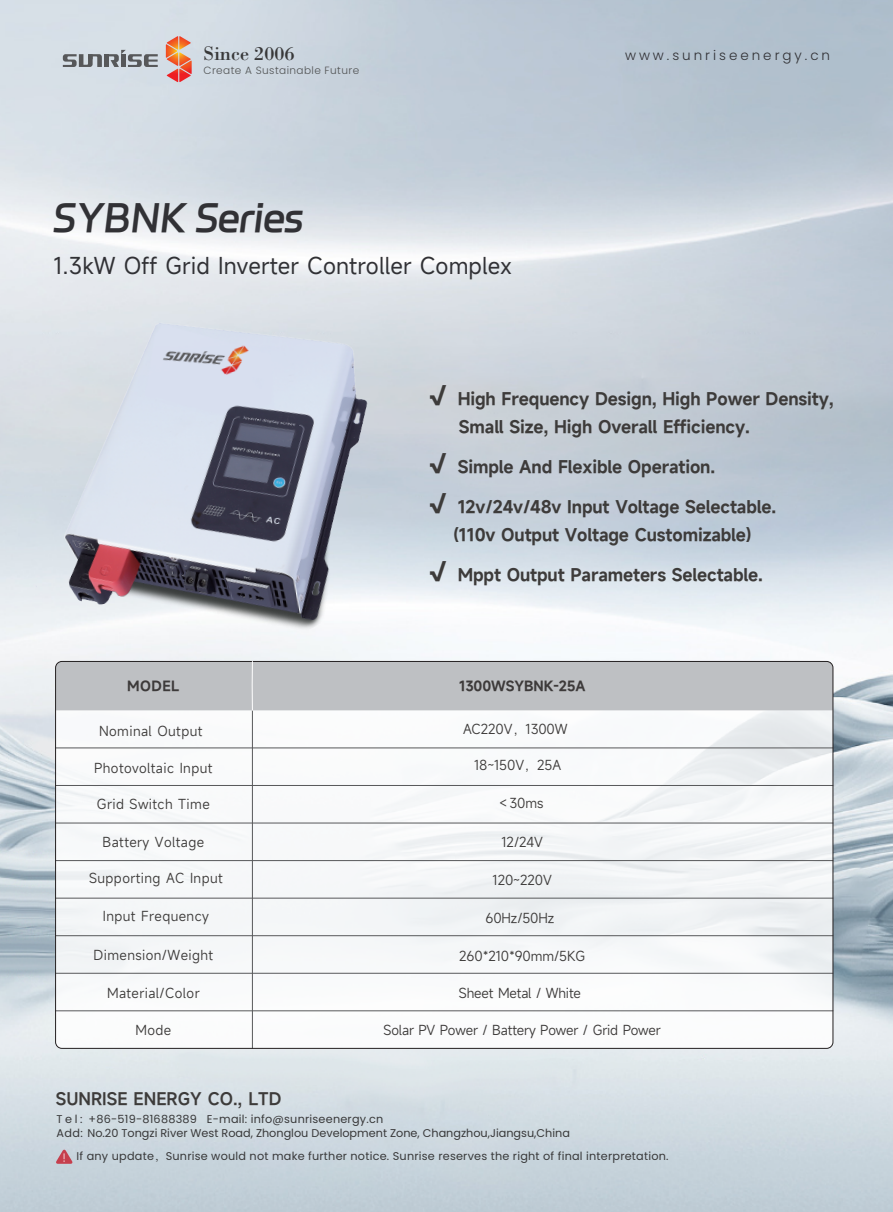
<style>
.page{position:relative;width:893px;height:1212px;background:#fff}
.page>*{position:absolute;margin:0;border:0;box-sizing:border-box;transform-origin:0 0}
.t1{font:39px "Ding Talk Jin Bu Ti";letter-spacing:-.015em;color:#313135}
.t2{font:22.5px "Mi Sans";letter-spacing:.005em;color:#313135}
.t3{font:20.25px "Bodoni Std";color:#383839}
.t4{font:600 16.5px/28.8px "Mi Sans";letter-spacing:-.01em;color:#3d3b3a}
.t5{font:600 16.5px "Mi Sans";color:#3d3b3a}
.t6{font:300 13.5px "Poppins";letter-spacing:.22em;color:#313135}
.t7{font:13.35px "Mi Sans";letter-spacing:.03em;color:#3d3b3a}
.t8{font:13.35px "Mi Sans";letter-spacing:-.01em;color:#3d3b3a}
.t9{font:600 13.35px "Mi Sans";letter-spacing:-.01em;color:#3d3a3a}
.t10{font:11.25px/13.5px "Poppins";color:#383839}
.t11{font:11.25px "Poppins";letter-spacing:.02em;color:#383839}
.t12{font:300 10.5px "Poppins";letter-spacing:.04em;color:#515354}
.s1{font-size:25.65px}
.s2{font-family:"Adobe Song Std";font-weight:300}
</style>
<div class="page">
<img style="left:0;top:0;width:893px;height:1212px">
<svg style="left:56px;top:661px;width:777px;height:387px"></svg>
<hr style="left:56px;top:785px;width:777px;height:1px;background:#57585a">
<hr style="left:56px;top:748px;width:777px;height:1px;background:#57585a">
<hr style="left:56px;top:823px;width:777px;height:1px;background:#57585a">
<hr style="left:56px;top:860px;width:777px;height:1px;background:#57585a">
<hr style="left:56px;top:898px;width:777px;height:1px;background:#57585a">
<hr style="left:56px;top:935px;width:777px;height:1px;background:#57585a">
<hr style="left:56px;top:973px;width:777px;height:1px;background:#57585a">
<hr style="left:56px;top:1010px;width:777px;height:1px;background:#57585a">
<hr style="left:252px;top:710px;width:1px;height:338px;background:#57585a">
<div style="left:56px;top:661px;width:777px;height:50px;background:#bec0c3"></div>
<img style="left:0;top:266px;width:461px;height:420px">
<svg style="left:56px;top:1149px;width:17px;height:15px"></svg>
<div style="left:104px;top:54px;width:5px;height:13px;background:#57585a"></div>
<svg style="left:63px;top:54px;width:39px;height:13px"></svg>
<svg style="left:108px;top:50px;width:50px;height:17px"></svg>
<svg style="left:166px;top:36px;width:26px;height:46px"></svg>
<p class="t3" style="left:203px;top:41px;width:93px">Since 2006</p>
<p class="t12" style="left:204px;top:64px;width:157px">Create A Sustainable Future</p>
<h1 class="t1" style="left:53px;top:188px;width:252px">SYBNK Series</h1>
<h2 class="t2" style="left:53px;top:250px;width:460px">1.3kW Off Grid Inverter Controller Complex</h2>
<p class="t6" style="left:625px;top:48px;width:207px">www.sunriseenergy.cn</p>
<p class="t4" style="left:459px;top:384px;width:376px;text-indent:-29px"><span class="s1">√</span> High Frequency Design, High Power Density,<br>Small Size, High Overall Efficiency.</p>
<p class="t4" style="left:430px;top:452px;width:287px"><span class="s1">√</span> Simple And Flexible Operation.</p>
<p class="t4" style="left:430px;top:492px;width:348px;text-align:center"><span class="s1">√</span> 12v/24v/48v Input Voltage Selectable. (110v Output Voltage Customizable)</p>
<p class="t4" style="left:430px;top:560px;width:334px"><span class="s1">√</span> Mppt Output Parameters Selectable.</p>
<p class="t9" style="left:127px;top:677px;width:54px">MODEL</p>
<p class="t9" style="left:459px;top:677px;width:128px">1300WSYBNK-25A</p>
<p class="t7" style="left:99px;top:721px;width:105px">Nominal Output</p>
<p class="t8" style="left:463px;top:720px;width:106px">AC220V，1300W</p>
<p class="t7" style="left:94px;top:759px;width:120px">Photovoltaic Input</p>
<p class="t7" style="left:97px;top:795px;width:114px">Grid Switch Time</p>
<p class="t7" style="left:103px;top:833px;width:103px">Battery Voltage</p>
<p class="t8" style="left:474px;top:756px;width:88px">18~150V，25A</p>
<p class="t7" style="left:496px;top:794px;width:48px">＜30ms</p>
<p class="t7" style="left:502px;top:832px;width:43px">12/24V</p>
<p class="t7" style="left:89px;top:869px;width:135px">Supporting AC Input</p>
<p class="t7" style="left:103px;top:907px;width:108px">Input Frequency</p>
<p class="t7" style="left:93px;top:946px;width:121px">Dimension/Weight</p>
<p class="t7" style="left:493px;top:871px;width:61px">120~220V</p>
<p class="t8" style="left:485px;top:909px;width:70px">60Hz/50Hz</p>
<p class="t8" style="left:459px;top:947px;width:127px">260*210*90mm/5KG</p>
<p class="t7" style="left:107px;top:984px;width:94px">Material/Color</p>
<p class="t8" style="left:459px;top:984px;width:124px">Sheet Metal / White</p>
<p class="t7" style="left:135px;top:1021px;width:37px">Mode</p>
<p class="t8" style="left:383px;top:1021px;width:279px">Solar PV Power / Battery Power / Grid Power</p>
<p class="t5" style="left:56px;top:1088px;width:227px">SUNRISE ENERGY CO., LTD</p>
<p class="t10" style="left:56px;top:1112px;width:515px">T e l : +86-519-81688389 E-mail: info@sunriseenergy.cn<br>Add: No.20 Tongzi River West Road, Zhonglou Development Zone, Changzhou,Jiangsu,China</p>
<p class="t11" style="left:77px;top:1150px;width:594px">If any update<span class="s2">，</span>Sunrise would not make further notice. Sunrise reserves the right of final interpretation.</p>
</div>
